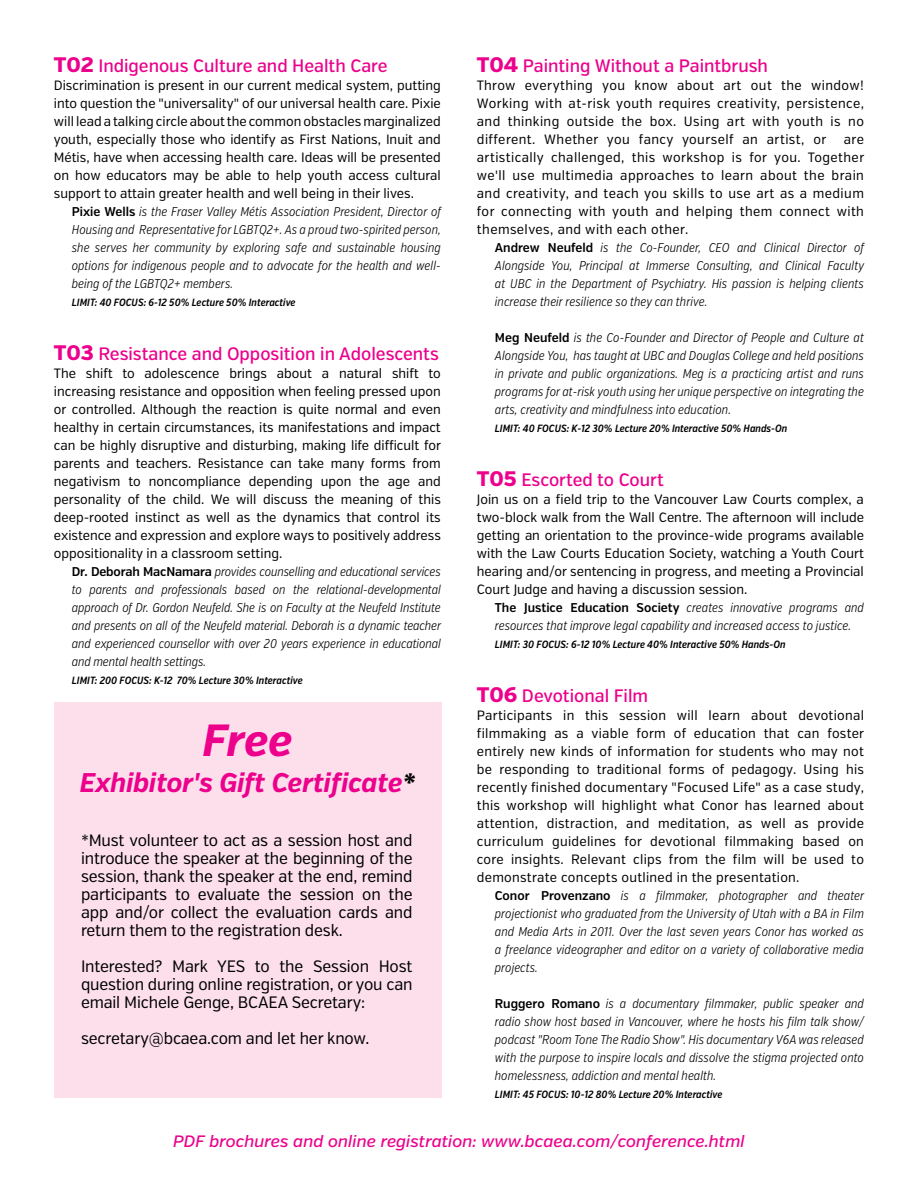
<style>
.page{position:relative;width:918px;height:1188px;background:#fff}
.page>*{position:absolute;margin:0;border:0;box-sizing:border-box;transform-origin:0 0}
.t1{font:italic 700 45px "Verb Cond";color:#ec008c}
.t2{font:italic 700 27px "Verb Cond";color:#ec008c}
.t3{font:500 18px "Verb Cond";color:#ec008c}
.t4{font:16.5px/18px "Verb Cond";letter-spacing:-.01em;color:#000;text-align:justify}
.t5{font:italic 500 16.5px "Verb";color:#ec008c}
.t6{font:13.5px/18px "Verb Cond";letter-spacing:.005em;color:#000;text-align:justify}
.t7{font:italic 300 12.75px/18px "Verb Ex Cond";color:#000;text-align:justify}
.t8{font:italic 600 10.5px "Verb Ex Cond";color:#000}
.s1{font-family:"Verb";font-weight:800;font-size:21px}
.s2{font-family:"Verb Cond";font-weight:600;font-style:normal}
.s3{color:#000}
</style>
<div class="page">
<div style="left:54px;top:702px;width:387px;height:396px;background:#fcdfeb"></div>
<h3 class="t3" style="left:54px;top:55px;width:335px"><span class="s1">T02</span> Indigenous Culture and Health Care</h3>
<p class="t6" style="left:54px;top:77px;width:389px">Discrimination is present in our current medical system, putting into question the "universality" of our universal health care. Pixie will lead a talking circle about the common obstacles marginalized youth, especially those who identify as First Nations, Inuit and Métis, have when accessing health care. Ideas will be presented on how educators may be able to help youth access cultural support to attain greater health and well being in their lives.</p>
<p class="t7" style="left:72px;top:203px;width:371px"><span class="s2">Pixie Wells</span> is the Fraser Valley Métis Association President, Director of Housing and Representative for LGBTQ2+. As a proud two-spirited person, she serves her community by exploring safe and sustainable housing options for indigenous people and to advocate for the health and well&shy;being of the LGBTQ2+ members.</p>
<p class="t8" style="left:72px;top:296px;width:225px">LIMIT: 40 FOCUS: 6-12 50% Lecture 50% Interactive</p>
<h3 class="t3" style="left:54px;top:343px;width:386px"><span class="s1">T03</span> Resistance and Opposition in Adolescents</h3>
<p class="t6" style="left:54px;top:365px;width:389px">The shift to adolescence brings about a natural shift to increasing resistance and opposition when feeling pressed upon or controlled. Although the reaction is quite normal and even healthy in certain circumstances, its manifestations and impact can be highly disruptive and disturbing, making life difficult for parents and teachers. Resistance can take many forms from negativism to noncompliance depending upon the age and personality of the child. We will discuss the meaning of this deep-rooted instinct as well as the dynamics that control its existence and expression and explore ways to positively address oppositionality in a classroom setting.</p>
<p class="t7" style="left:72px;top:563px;width:371px"><span class="s2">Dr. Deborah MacNamara</span> provides counselling and educational services to parents and professionals based on the relational-developmental approach of Dr. Gordon Neufeld. She is on Faculty at the Neufeld Institute and presents on all of the Neufeld material. Deborah is a dynamic teacher and experienced counsellor with over 20 years experience in educational and mental health settings.</p>
<p class="t8" style="left:72px;top:674px;width:233px">LIMIT: 200 FOCUS: K-12 70% Lecture 30% Interactive</p>
<h1 class="t1" style="left:202px;top:713px;width:92px">Free</h1>
<h2 class="t2" style="left:80px;top:766px;width:337px">Exhibitor's Gift Certificate<span class="s3">*</span></h2>
<p class="t4" style="left:81px;top:832px;width:333px">*Must volunteer to act as a session host and introduce the speaker at the beginning of the session, thank the speaker at the end, remind participants to evaluate the session on the app and/or collect the evaluation cards and return them to the registration desk.</p>
<p class="t4" style="left:81px;top:958px;width:333px">Interested? Mark YES to the Session Host question during online registration, or you can email Michele Genge, BCAEA Secretary:</p>
<p class="t4" style="left:81px;top:1030px;width:290px">secretary@bcaea.com and let her know.</p>
<h3 class="t3" style="left:477px;top:55px;width:293px"><span class="s1">T04</span> Painting Without a Paintbrush</h3>
<p class="t6" style="left:477px;top:77px;width:389px">Throw everything you know about art out the window!<br>Working with at-risk youth requires creativity, persistence, and thinking outside the box. Using art with youth is no different. Whether you fancy yourself an artist, or</p>
<p class="t6" style="left:477px;top:131px;width:389px;text-indent:367px">are artistically challenged, this workshop is for you. Together we'll use multimedia approaches to learn about the brain and creativity, and teach you skills to use art as a medium for connecting with youth and helping them connect with themselves, and with each other.</p>
<p class="t7" style="left:495px;top:239px;width:371px"><span class="s2">Andrew Neufeld</span> is the Co-Founder, CEO and Clinical Director of Alongside You, Principal at Immerse Consulting, and Clinical Faculty at UBC in the Department of Psychiatry. His passion is helping clients increase their resilience so they can thrive.</p>
<p class="t7" style="left:495px;top:329px;width:371px"><span class="s2">Meg Neufeld</span> is the Co-Founder and Director of People and Culture at Alongside You, has taught at UBC and Douglas College and held positions in private and public organizations. Meg is a practicing artist and runs programs for at-risk youth using her unique perspective on integrating the arts, creativity and mindfulness into education.</p>
<p class="t8" style="left:495px;top:422px;width:294px">LIMIT: 40 FOCUS: K-12 30% Lecture 20% Interactive 50% Hands-On</p>
<h3 class="t3" style="left:477px;top:469px;width:188px"><span class="s1">T05</span> Escorted to Court</h3>
<p class="t6" style="left:477px;top:491px;width:389px">Join us on a field trip to the Vancouver Law Courts complex, a two-block walk from the Wall Centre. The afternoon will include getting an orientation to the province-wide programs available with the Law Courts Education Society, watching a Youth Court hearing and/or sentencing in progress, and meeting a Provincial Court Judge and having a discussion session.</p>
<p class="t7" style="left:495px;top:599px;width:371px"><span class="s2">The Justice Education Society</span> creates innovative programs and resources that improve legal capability and increased access to justice.</p>
<p class="t8" style="left:495px;top:638px;width:292px">LIMIT: 30 FOCUS: 6-12 10% Lecture 40% Interactive 50% Hands-On</p>
<h3 class="t3" style="left:477px;top:685px;width:173px"><span class="s1">T06</span> Devotional Film</h3>
<p class="t6" style="left:477px;top:707px;width:389px">Participants in this session will learn about devotional filmmaking as a viable form of education that can foster entirely new kinds of information for students who may not be responding to traditional forms of pedagogy. Using his recently finished documentary "Focused Life" as a case study, this workshop will highlight what Conor has learned about attention, distraction, and meditation, as well as provide curriculum guidelines for devotional filmmaking based on core insights. Relevant clips from the film will be used to demonstrate concepts outlined in the presentation.</p>
<p class="t7" style="left:495px;top:887px;width:371px"><span class="s2">Conor Provenzano</span> is a filmmaker, photographer and theater projectionist who graduated from the University of Utah with a BA in Film and Media Arts in 2011. Over the last seven years Conor has worked as a freelance videographer and editor on a variety of collaborative media projects.</p>
<p class="t7" style="left:495px;top:995px;width:371px"><span class="s2">Ruggero Romano</span> is a documentary filmmaker, public speaker and radio show host based in Vancouver, where he hosts his film talk show/ podcast "Room Tone The Radio Show". His documentary V6A was released with the purpose to inspire locals and dissolve the stigma projected onto homelessness, addiction and mental health.</p>
<p class="t8" style="left:495px;top:1088px;width:229px">LIMIT: 45 FOCUS: 10-12 80% Lecture 20% Interactive</p>
<p class="t5" style="left:173px;top:1132px;width:573px">PDF brochures and online registration: www.bcaea.com/conference.html</p>
</div>
